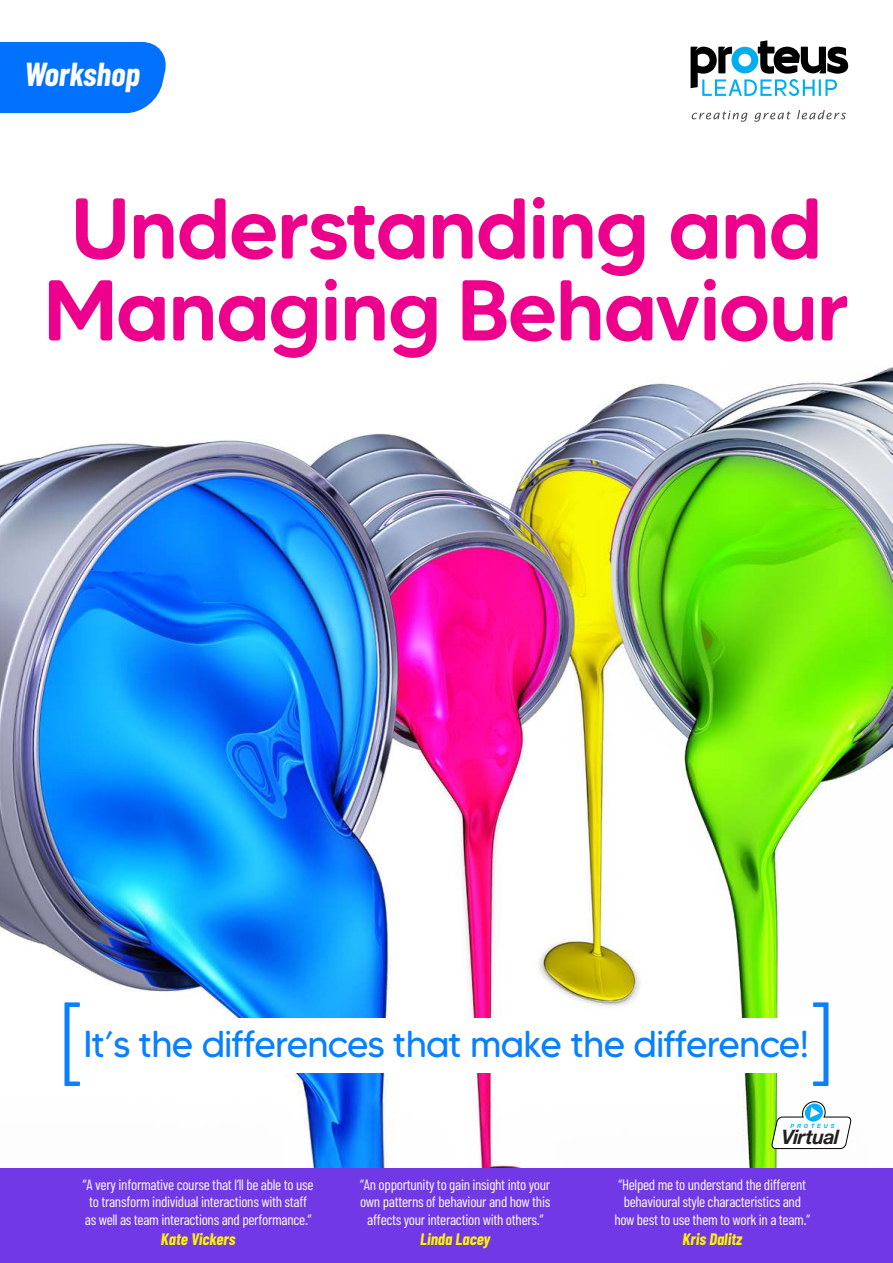
<style>
.page{position:relative;width:893px;height:1263px;background:#fff}
.page>*{position:absolute;margin:0;border:0;box-sizing:border-box;transform-origin:0 0}
.t1{font:500 85.95px/81.9px "MADE Tommy Soft";letter-spacing:-.02em;color:#ec008c;text-align:center}
.t2{font:37.5px "MADE Tommy Soft";letter-spacing:-.025em;color:#0980fe}
.subheading{font:italic 700 33.3px "Barlow Condensed";color:#fff}
.t3{font:italic 700 19.95px "Helvetica Neue LT Std";letter-spacing:-.03em;color:#231f20}
.copy{font:italic 700 16.65px "Barlow Condensed";color:#fff200}
.copy-2{font:15px/17.4px "Barlow Condensed";letter-spacing:-.02em;color:#fff;text-align:center}
.t4{font:italic 700 5.7px "Helvetica Neue LT Std";letter-spacing:.5em;color:#00adff}
</style>
<div class="page">
<img style="left:0;top:367px;width:893px;height:801px">
<div style="left:0;top:42px;width:166px;height:71px;background:#0271fe"></div>
<svg style="left:691px;top:40px;width:157px;height:56px"></svg>
<svg style="left:692px;top:111px;width:55px;height:11px"></svg>
<svg style="left:754px;top:112px;width:37px;height:10px"></svg>
<svg style="left:797px;top:110px;width:49px;height:9px"></svg>
<div style="left:67px;top:1018px;width:759px;height:54px;background:#fff"></div>
<svg style="left:64px;top:1002px;width:16px;height:84px"></svg>
<svg style="left:813px;top:1002px;width:15px;height:84px"></svg>
<svg style="left:771px;top:1101px;width:81px;height:48px"></svg>
<div style="left:0;top:1168px;width:893px;height:95px;background:#7139e6"></div>
<p class="subheading" style="left:24px;top:54px;width:117px">Workshop</p>
<p class="t1" style="left:43px;top:187px;width:808px">Understanding and<br>Managing Behaviour</p>
<p class="t2" style="left:84px;top:1021px;width:727px">It’s the differences that make the difference!</p>
<p class="copy-2" style="left:83px;top:1175px;width:232px;text-align:left">“A very informative course that I’ll be able to use to transform individual interactions with staff as well as team interactions and performance.”</p>
<p class="copy" style="left:161px;top:1228px;width:76px">Kate Vickers</p>
<p class="copy-2" style="left:360px;top:1175px;width:192px">“An opportunity to gain insight into your own patterns of behaviour and how this affects your interaction with others.”</p>
<p class="copy" style="left:420px;top:1228px;width:72px">Linda Lacey</p>
<p class="t4" style="left:791px;top:1122px;width:45px">PROTEUS</p>
<p class="t3" style="left:782px;top:1125px;width:59px">Virtual</p>
<p class="copy-2" style="left:614px;top:1175px;width:197px">“Helped me to understand the different behavioural style characteristics and how best to use them to work in a team.”</p>
<p class="copy" style="left:683px;top:1228px;width:61px">Kris Dalitz</p>
</div>
